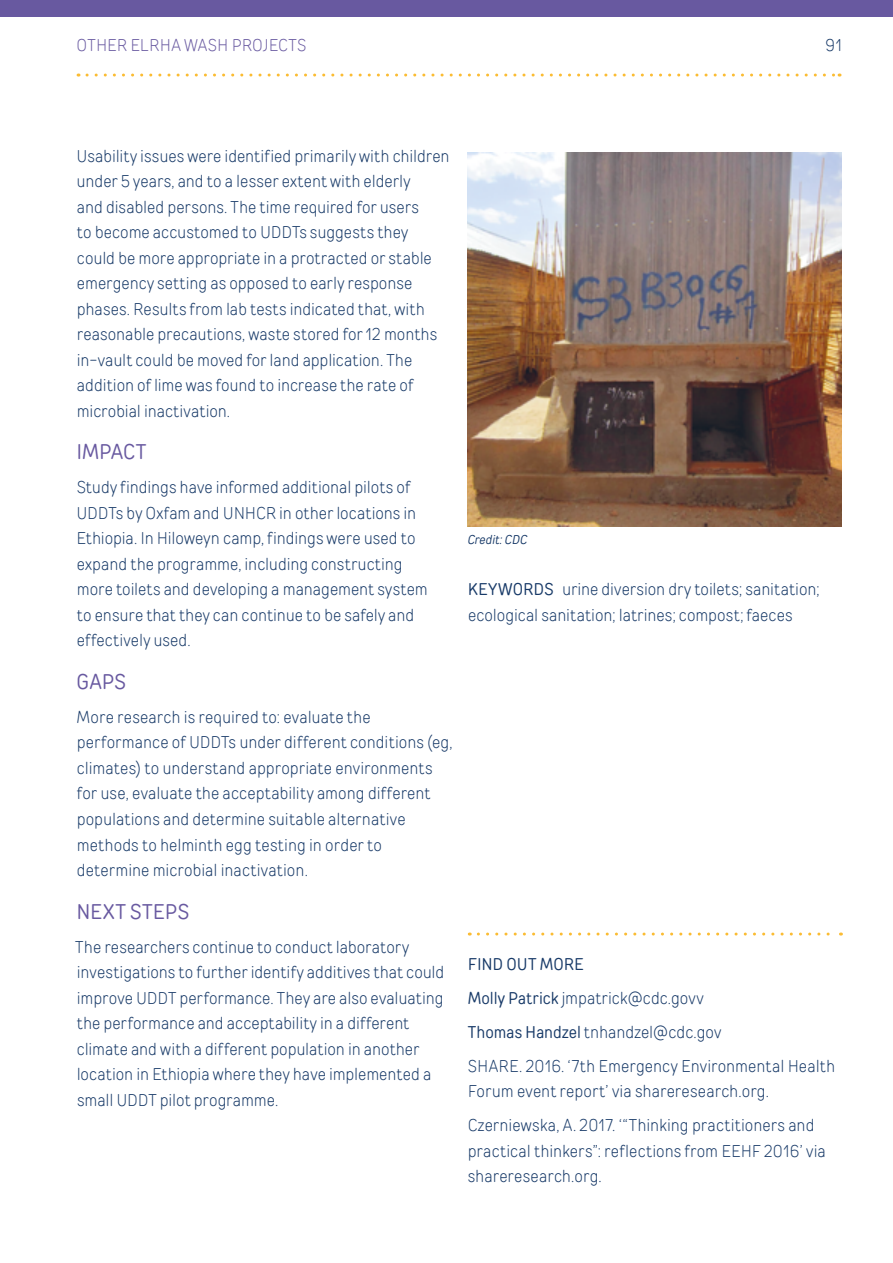
<style>
.page{position:relative;width:893px;height:1263px;background:#fff}
.page>*{position:absolute;margin:0;border:0;box-sizing:border-box;transform-origin:0 0}
.t1{font:21.3px "TT Rounds Condensed";letter-spacing:.015em;color:#6859a0}
.t2{font:300 16.95px/25.5px "TT Rounds Condensed";color:#183a68}
.t3{font:300 16.95px "TT Rounds Condensed";letter-spacing:.015em;color:#6859a0}
.t4{font:italic 12.75px "TT Rounds Condensed";color:#183a68}
.s1{font-weight:400}
</style>
<div class="page">
<svg style="left:87px;top:74px;width:753px;height:3px"></svg>
<div style="left:0;top:0;width:893px;height:17px;background:#6859a0"></div>
<svg style="left:478px;top:932px;width:363px;height:3px"></svg>
<img style="left:468px;top:152px;width:374px;height:374px">
<p class="t3" style="left:77px;top:34px;width:231px">OTHER ELRHA WASH PROJECTS</p>
<p class="t2" style="left:825px;top:32px;width:18px">91</p>
<p class="t2" style="left:76px;top:143px;width:375px">Usability issues were identified primarily with children under 5 years, and to a lesser extent with elderly<br>and disabled persons. The time required for users<br>to become accustomed to UDDTs suggests they could be more appropriate in a protracted or stable emergency setting as opposed to early response phases. Results from lab tests indicated that, with reasonable precautions, waste stored for 12 months in-vault could be moved for land application. The addition of lime was found to increase the rate of microbial inactivation.</p>
<p class="t1" style="left:76px;top:438px;width:72px">IMPACT</p>
<p class="t2" style="left:76px;top:474px;width:353px">Study findings have informed additional pilots of UDDTs by Oxfam and UNHCR in other locations in Ethiopia. In Hiloweyn camp, findings were used to expand the programme, including constructing more toilets and developing a management system to ensure that they can continue to be safely and effectively used.</p>
<p class="t1" style="left:77px;top:667px;width:51px">GAPS</p>
<p class="t2" style="left:77px;top:704px;width:378px">More research is required to: evaluate the performance of UDDTs under different conditions (eg, climates) to understand appropriate environments for use, evaluate the acceptability among different populations and determine suitable alternative methods to helminth egg testing in order to determine microbial inactivation.</p>
<p class="t1" style="left:76px;top:897px;width:114px">NEXT STEPS</p>
<p class="t2" style="left:75px;top:933px;width:371px">The researchers continue to conduct laboratory investigations to further identify additives that could improve UDDT performance. They are also evaluating the performance and acceptability in a different climate and with a different population in another location in Ethiopia where they have implemented a small UDDT pilot programme.</p>
<p class="t4" style="left:468px;top:531px;width:61px">Credit: CDC</p>
<p class="t2" style="left:468px;top:576px;width:353px"><span class="s1">KEYWORDS</span> urine diversion dry toilets; sanitation; ecological sanitation; latrines; compost; faeces</p>
<p class="t2" style="left:468px;top:946px;width:369px;line-height:34px"><span class="s1">FIND OUT MORE<br>Molly Patrick</span> jmpatrick@cdc.govv<br><span class="s1">Thomas Handzel</span> tnhandzel@cdc.gov<br>SHARE. 2016. ‘7th Emergency Environmental Health</p>
<p class="t2" style="left:468px;top:1074px;width:348px;line-height:34px">Forum event report’ via shareresearch.org.<br>Czerniewska, A. 2017. ‘“Thinking practitioners and</p>
<p class="t2" style="left:468px;top:1138px;width:360px">practical thinkers”: reflections from EEHF 2016’ via shareresearch.org.</p>
</div>
